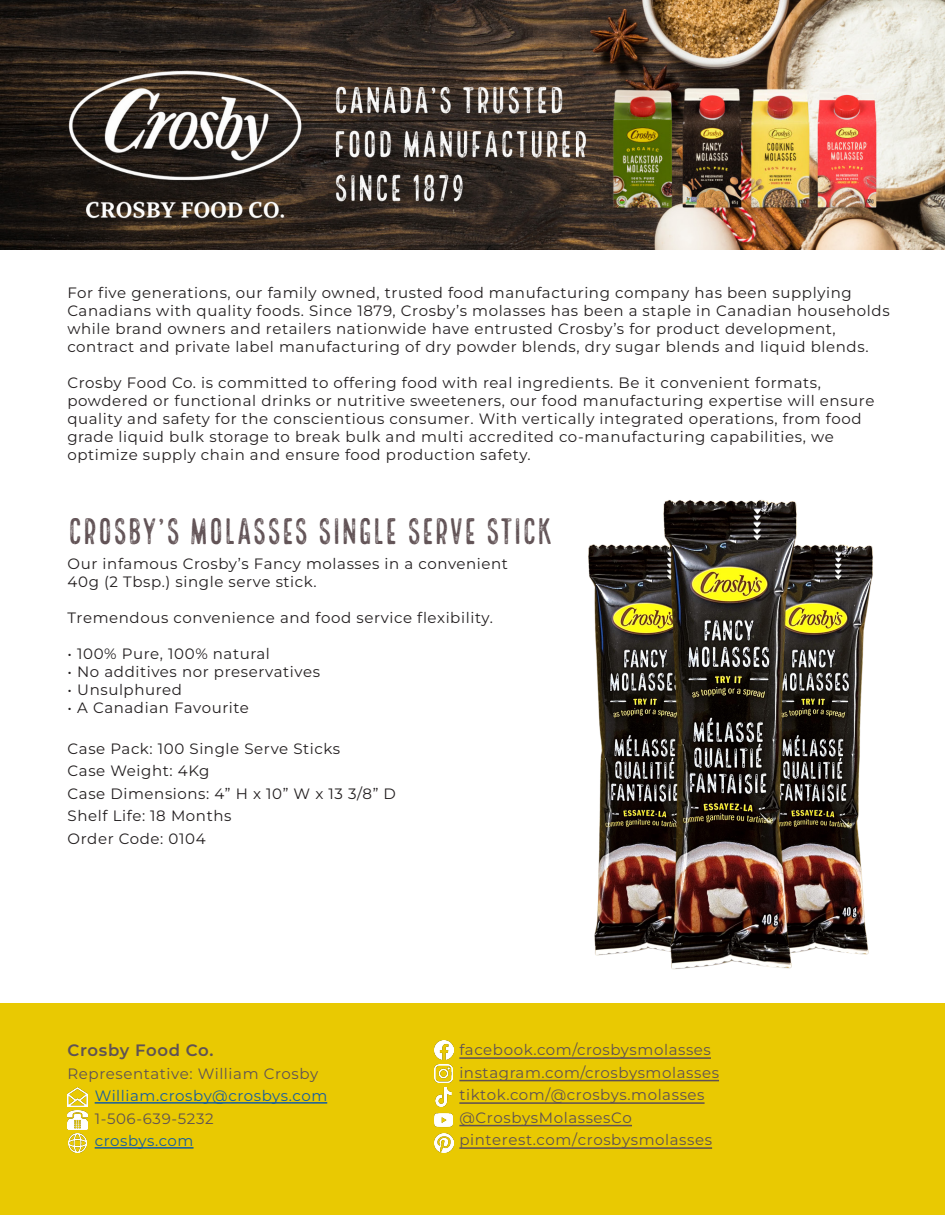
<style>
.page{position:relative;width:945px;height:1215px;background:#fff}
.page>*{position:absolute;margin:0;border:0;box-sizing:border-box;transform-origin:0 0}
.t1{font:36px "Local Brewery Five";letter-spacing:-.01em;color:#5f5053}
.Paragraph-Crosbys{font:600 16.5px "Montserrat";letter-spacing:.04em;color:#5f5254}
.Paragraph-Crosbys-2{font:100 15px/18px "Montserrat";letter-spacing:.04em;color:#231f20}
.Paragraph-Crosbys-3{font:100 15px/22.5px "Montserrat";letter-spacing:.04em;color:#5f5053}
.Paragraph-Crosbys-4{font:100 15px "Montserrat";letter-spacing:.04em;color:#5f5254}
.Paragraph-Crosbys-5{font:100 15px "Montserrat";letter-spacing:.04em;color:#175d9e}
</style>
<div class="page">
<img style="left:0;top:0;width:945px;height:250px">
<div style="left:0;top:1004px;width:945px;height:211px;background:#e9c902"></div>
<hr style="left:95px;top:1102px;width:232px;height:2px;background:#175d9e">
<hr style="left:95px;top:1147px;width:99px;height:2px;background:#175d9e">
<img style="left:435px;top:1088px;width:17px;height:18px">
<img style="left:434px;top:1113px;width:19px;height:15px">
<img style="left:434px;top:1134px;width:19px;height:19px">
<img style="left:434px;top:1064px;width:19px;height:19px">
<img style="left:434px;top:1041px;width:19px;height:19px">
<img style="left:68px;top:1087px;width:19px;height:19px">
<img style="left:68px;top:1110px;width:19px;height:20px">
<img style="left:68px;top:1134px;width:19px;height:19px">
<img style="left:588px;top:500px;width:285px;height:470px">
<hr style="left:459px;top:1057px;width:252px;height:2px;background:#5f5053">
<hr style="left:459px;top:1080px;width:260px;height:1px;background:#5f5053">
<hr style="left:459px;top:1102px;width:246px;height:2px;background:#5f5053">
<hr style="left:459px;top:1125px;width:173px;height:1px;background:#5f5053">
<hr style="left:459px;top:1147px;width:253px;height:2px;background:#5f5053">
<p class="Paragraph-Crosbys-2" style="left:67px;top:283px;width:824px">For five generations, our family owned, trusted food manufacturing company has been supplying Canadians with quality foods. Since 1879, Crosby’s molasses has been a staple in Canadian households while brand owners and retailers nationwide have entrusted Crosby’s for product development, contract and private label manufacturing of dry powder blends, dry sugar blends and liquid blends.</p>
<p class="Paragraph-Crosbys-2" style="left:67px;top:373px;width:809px">Crosby Food Co. is committed to offering food with real ingredients. Be it convenient formats, powdered or functional drinks or nutritive sweeteners, our food manufacturing expertise will ensure quality and safety for the conscientious consumer. With vertically integrated operations, from food grade liquid bulk storage to break bulk and multi accredited co-manufacturing capabilities, we optimize supply chain and ensure food production safety.</p>
<p class="t1" style="left:68px;top:511px;width:487px">CROSBY’S MOLASSES SINGLE SERVE STICK</p>
<p class="Paragraph-Crosbys-2" style="left:68px;top:555px;width:442px">Our infamous Crosby’s Fancy molasses in a convenient<br>40g (2 Tbsp.) single serve stick.</p>
<p class="Paragraph-Crosbys-2" style="left:68px;top:609px;width:427px">Tremendous convenience and food service flexibility.</p>
<p class="Paragraph-Crosbys-2" style="left:68px;top:645px;width:204px">• 100% Pure, 100% natural</p>
<p class="Paragraph-Crosbys-2" style="left:68px;top:663px;width:254px">• No additives nor preservatives</p>
<p class="Paragraph-Crosbys-2" style="left:68px;top:681px;width:116px">• Unsulphured</p>
<p class="Paragraph-Crosbys-2" style="left:68px;top:699px;width:183px">• A Canadian Favourite</p>
<p class="Paragraph-Crosbys-2" style="left:68px;top:739px;width:274px">Case Pack: 100 Single Serve Sticks</p>
<p class="Paragraph-Crosbys-2" style="left:68px;top:762px;width:143px">Case Weight: 4Kg</p>
<p class="Paragraph-Crosbys-2" style="left:68px;top:784px;width:330px">Case Dimensions: 4” H x 10” W x 13 3/8” D</p>
<p class="Paragraph-Crosbys-2" style="left:68px;top:807px;width:165px">Shelf Life: 18 Months</p>
<p class="Paragraph-Crosbys-2" style="left:68px;top:829px;width:139px">Order Code: 0104</p>
<p class="Paragraph-Crosbys" style="left:68px;top:1040px;width:147px">Crosby Food Co.</p>
<p class="Paragraph-Crosbys-4" style="left:68px;top:1064px;width:252px">Representative: William Crosby</p>
<p class="Paragraph-Crosbys-5" style="left:95px;top:1086px;width:234px">William.crosby@crosbys.com</p>
<p class="Paragraph-Crosbys-4" style="left:95px;top:1109px;width:120px">1-506-639-5232</p>
<p class="Paragraph-Crosbys-5" style="left:95px;top:1131px;width:100px">crosbys.com</p>
<p class="Paragraph-Crosbys-3" style="left:459px;top:1038px;width:261px">facebook.com/crosbysmolasses instagram.com/crosbysmolasses tiktok.com/@crosbys.molasses @CrosbysMolassesCo pinterest.com/crosbysmolasses</p>
</div>
